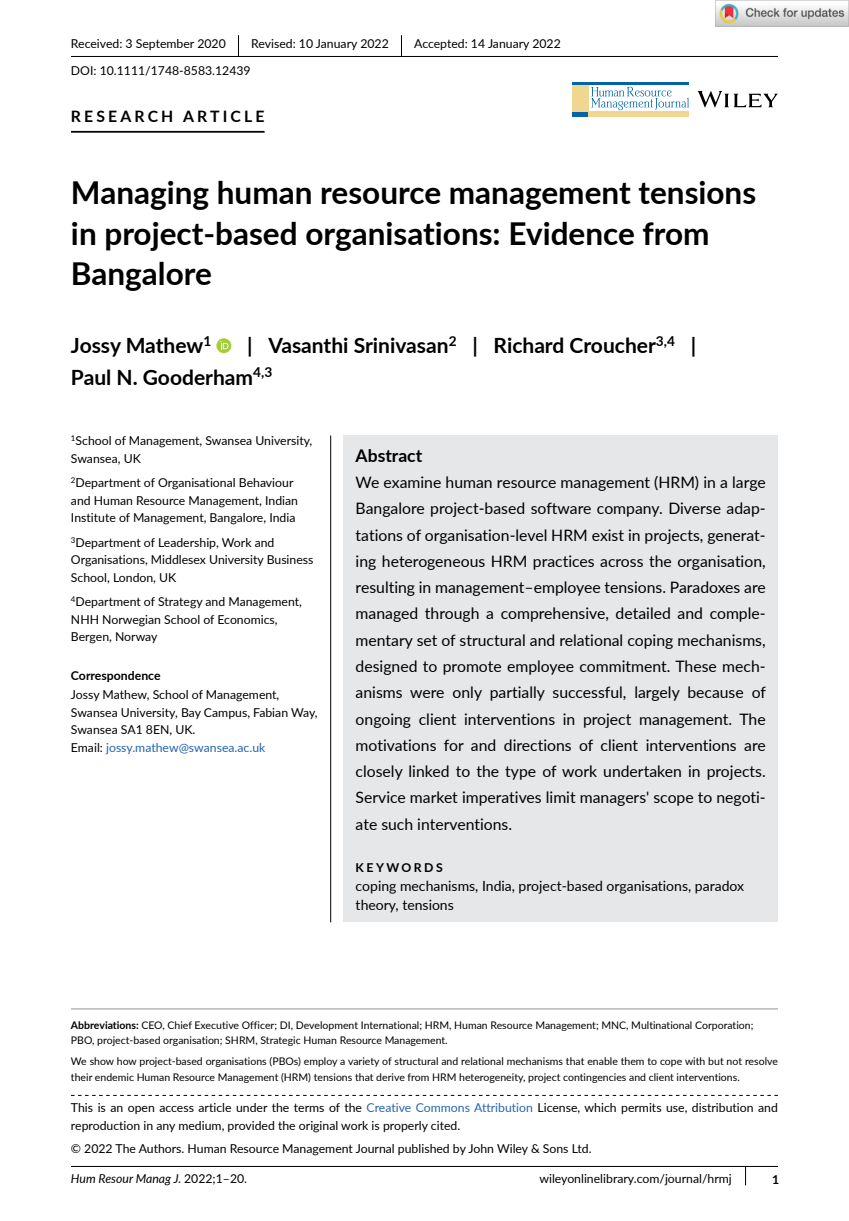
<style>
.page{position:relative;width:849px;height:1221px;background:#fff}
.page>*{position:absolute;margin:0;border:0;box-sizing:border-box;transform-origin:0 0}
.t1{font:700 31.5px/40.2px "Lato";color:#000}
.t2{font:700 21px/31.5px "Lato";color:#000}
.t3{font:700 17.5px "Lato";color:#000}
.t4{font:15.75px/26.2px "Lato";color:#000;text-align:justify}
.t5{font:700 15.75px "Lato";letter-spacing:.2em;color:#000}
.t6{font:14px/19.2px "Lato";color:#000}
.t7{font:12.25px/17.5px "Lato";color:#000}
.t8{font:italic 12.25px "Lato";color:#000}
.t9{font:700 12.25px "Lato";color:#000}
.t10{font:700 12.25px "Lato";letter-spacing:.2em;color:#000}
.t11{font:10.5px/15.8px "Lato";color:#000}
.s1{color:#2564af}
.s2{font-weight:700}
.s3{font-style:normal}
</style>
<div class="page">
<div style="left:343px;top:435px;width:434px;height:487px;background:#e6e7e8"></div>
<hr style="left:71px;top:56px;width:706px;height:1px;background:#000">
<hr style="left:71px;top:131px;width:193px;height:2px;background:#000">
<svg style="left:216px;top:338px;width:15px;height:15px"></svg>
<svg style="left:220px;top:341px;width:8px;height:8px"></svg>
<svg style="left:238px;top:35px;width:1px;height:21px"></svg>
<svg style="left:401px;top:35px;width:1px;height:21px"></svg>
<hr style="left:71px;top:1008px;width:706px;height:1px;background:#939598">
<hr style="left:71px;top:1165px;width:706px;height:1px;background:#000">
<svg style="left:71px;top:1094px;width:706px;height:1px"></svg>
<svg style="left:588px;top:85px;width:100px;height:27px"></svg>
<svg style="left:591px;top:87px;width:97px;height:23px"></svg>
<hr style="left:572px;top:82px;width:116px;height:3px;background:#0664a6">
<div style="left:572px;top:112px;width:16px;height:5px;background:#0664a6"></div>
<div style="left:588px;top:112px;width:100px;height:5px;background:#efd790"></div>
<div style="left:572px;top:85px;width:16px;height:27px;background:#efd790"></div>
<svg style="left:697px;top:91px;width:80px;height:17px"></svg>
<hr style="left:330px;top:435px;width:1px;height:487px;background:#000">
<img style="left:715px;top:0;width:133px;height:26px">
<p class="t7" style="left:71px;top:35px;width:156px">Received: 3 September 2020</p>
<p class="t7" style="left:251px;top:35px;width:139px">Revised: 10 January 2022</p>
<p class="t7" style="left:414px;top:35px;width:148px">Accepted: 14 January 2022</p>
<p class="t7" style="left:71px;top:61px;width:181px">DOI: 10.1111/1748-8583.12439</p>
<p class="t5" style="left:71px;top:105px;width:195px">RESEARCH ARTICLE</p>
<h1 class="t1" style="left:71px;top:171px;width:686px">Managing human resource management tensions in project-based organisations: Evidence from<br>Bangalore</h1>
<h2 class="t2" style="left:71px;top:329px;width:626px;text-indent:176px">| Vasanthi Srinivasan<sup>2</sup> | Richard Croucher<sup>3,4</sup> |<br>Paul N. Gooderham<sup>4,3</sup></h2>
<h2 class="t2" style="left:71px;top:329px;width:142px">Jossy Mathew<sup>1</sup></h2>
<p class="t7" style="left:71px;top:431px;width:243px"><sup>1</sup>School of Management, Swansea University,<br>Swansea, UK</p>
<p class="t7" style="left:71px;top:473px;width:228px"><sup>2</sup>Department of Organisational Behaviour and Human Resource Management, Indian<br>Institute of Management, Bangalore, India</p>
<p class="t7" style="left:71px;top:533px;width:244px"><sup>3</sup>Department of Leadership, Work and<br>Organisations, Middlesex University Business<br>School, London, UK</p>
<p class="t7" style="left:71px;top:592px;width:232px"><sup>4</sup>Department of Strategy and Management,<br>NHH Norwegian School of Economics,<br>Bergen, Norway</p>
<p class="t9" style="left:71px;top:666px;width:91px">Correspondence</p>
<p class="t7" style="left:71px;top:685px;width:248px">Jossy Mathew, School of Management, Swansea University, Bay Campus, Fabian Way, Swansea SA1 8EN, UK.<br>Email: <span class="s1">jossy.mathew@swansea.ac.uk</span></p>
<h3 class="t3" style="left:355px;top:442px;width:68px">Abstract</h3>
<p class="t4" style="left:355px;top:468px;width:412px">We examine human resource management (HRM) in a large Bangalore project-based software company. Diverse adap&shy;tations of organisation-level HRM exist in projects, generat&shy;ing heterogeneous HRM practices across the organisation, resulting in management–employee tensions. Paradoxes are managed through a comprehensive, detailed and comple&shy;mentary set of structural and relational coping mechanisms, designed to promote employee commitment. These mech&shy;anisms were only partially successful, largely because of ongoing client interventions in project management. The motivations for and directions of client interventions are closely linked to the type of work undertaken in projects.<br>Service market imperatives limit managers' scope to negoti&shy;ate such interventions.</p>
<p class="t10" style="left:355px;top:858px;width:89px">KEYWORDS</p>
<p class="t6" style="left:355px;top:875px;width:390px">coping mechanisms, India, project-based organisations, paradox theory, tensions</p>
<p class="t11" style="left:71px;top:1016px;width:683px"><span class="s2">Abbreviations:</span> CEO, Chief Executive Officer; DI, Development International; HRM, Human Resource Management; MNC, Multinational Corporation;<br>PBO, project-based organisation; SHRM, Strategic Human Resource Management.</p>
<p class="t11" style="left:71px;top:1053px;width:708px">We show how project-based organisations (PBOs) employ a variety of structural and relational mechanisms that enable them to cope with but not resolve their endemic Human Resource Management (HRM) tensions that derive from HRM heterogeneity, project contingencies and client interventions.</p>
<p class="t7" style="left:71px;top:1098px;width:708px">This is an open access article under the terms of the <span class="s1">Creative Commons Attribution</span> License, which permits use, distribution and reproduction in any medium, provided the original work is properly cited.</p>
<p class="t7" style="left:71px;top:1138px;width:522px">© 2022 The Authors. Human Resource Management Journal published by John Wiley &amp; Sons Ltd.</p>
<p class="t8" style="left:71px;top:1170px;width:178px">Hum Resour Manag J. <span class="s3">2022;1–20.</span></p>
<p class="t7" style="left:539px;top:1169px;width:194px">wileyonlinelibrary.com/journal/hrmj</p>
<p class="t9" style="left:771px;top:1169px;width:9px">1</p>
</div>
